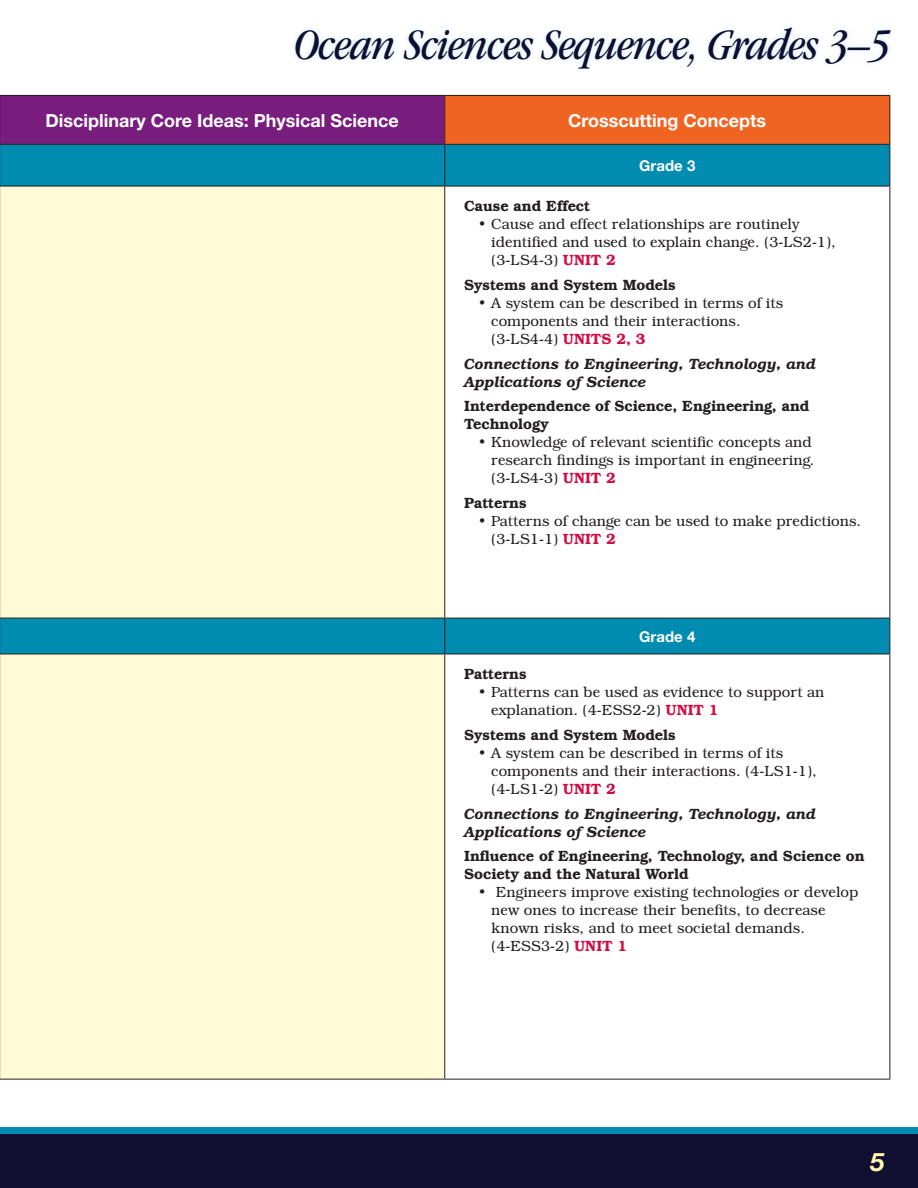
<style>
.page{position:relative;width:918px;height:1188px;background:#fff}
.page>*{position:absolute;margin:0;border:0;box-sizing:border-box;transform-origin:0 0}
._30_30_GarNarItalic{font:italic condensed 45px "ITC Garamond Std";letter-spacing:-.02em;color:#100e31}
.t1{font:italic 700 25.5px "Helvetica Neue";color:#fff8ae}
.t2{font:700 18px "Helvetica Neue";color:#fff}
.t3{font:300 15px/18px "Bookman IT Cby BT";color:#231f20}
.t4{font:600 15px/18px "Bookman IT Cby BT";color:#231f20}
.t5{font:italic 600 15px/18px "Bookman IT Cby BT";color:#231f20}
.t6{font:700 15px "Helvetica Neue";color:#fff}
.s1{font-weight:600;color:#d20d44}
</style>
<div class="page">
<div style="left:0;top:1128px;width:918px;height:60px;background:#008bb0"></div>
<div style="left:0;top:1134px;width:918px;height:54px;background:#100e31"></div>
<div style="left:0;top:95px;width:445px;height:49px;background:#781d7d"></div>
<div style="left:445px;top:95px;width:445px;height:49px;background:#f06422"></div>
<svg style="left:1px;top:145px;width:889px;height:509px"></svg>
<div style="left:1px;top:187px;width:443px;height:892px;background:#fffbd6"></div>
<hr style="left:0;top:95px;width:445px;height:1px;background:#231f20">
<hr style="left:0;top:96px;width:1px;height:48px;background:#231f20">
<hr style="left:445px;top:95px;width:445px;height:1px;background:#231f20">
<hr style="left:444px;top:96px;width:1px;height:48px;background:#231f20">
<hr style="left:890px;top:96px;width:1px;height:48px;background:#231f20">
<hr style="left:0;top:144px;width:445px;height:1px;background:#231f20">
<hr style="left:0;top:145px;width:1px;height:41px;background:#231f20">
<hr style="left:445px;top:144px;width:445px;height:1px;background:#231f20">
<hr style="left:444px;top:145px;width:1px;height:41px;background:#231f20">
<hr style="left:890px;top:145px;width:1px;height:41px;background:#231f20">
<hr style="left:0;top:186px;width:445px;height:1px;background:#231f20">
<hr style="left:0;top:186px;width:1px;height:432px;background:#231f20">
<hr style="left:445px;top:186px;width:445px;height:1px;background:#231f20">
<hr style="left:444px;top:186px;width:1px;height:432px;background:#231f20">
<hr style="left:890px;top:186px;width:1px;height:432px;background:#231f20">
<hr style="left:0;top:618px;width:445px;height:1px;background:#231f20">
<hr style="left:0;top:618px;width:1px;height:36px;background:#231f20">
<hr style="left:445px;top:618px;width:445px;height:1px;background:#231f20">
<hr style="left:444px;top:618px;width:1px;height:36px;background:#231f20">
<hr style="left:890px;top:618px;width:1px;height:36px;background:#231f20">
<hr style="left:0;top:654px;width:445px;height:1px;background:#231f20">
<hr style="left:0;top:654px;width:1px;height:425px;background:#231f20">
<hr style="left:445px;top:654px;width:445px;height:1px;background:#231f20">
<hr style="left:444px;top:654px;width:1px;height:425px;background:#231f20">
<hr style="left:890px;top:654px;width:1px;height:425px;background:#231f20">
<hr style="left:0;top:1079px;width:445px;height:1px;background:#231f20">
<hr style="left:445px;top:1079px;width:445px;height:1px;background:#231f20">
<div style="left:290px;top:22px;width:606px;height:53px;background:#6bcff6;opacity:.3"></div>
<p class="_30_30_GarNarItalic" style="left:294px;top:20px;width:598px">Ocean Sciences Sequence, Grades 3–5</p>
<p class="t2" style="left:46px;top:109px;width:355px">Disciplinary Core Ideas: Physical Science</p>
<p class="t2" style="left:568px;top:109px;width:200px">Crosscutting Concepts</p>
<p class="t6" style="left:639px;top:156px;width:58px">Grade 3</p>
<p class="t4" style="left:464px;top:197px;width:127px">Cause and Effect</p>
<p class="t3" style="left:491px;top:215px;width:346px;text-indent:-14px">• Cause and effect relationships are routinely identified and used to explain change. (3-LS2-1), (3-LS4-3) <span class="s1">UNIT 2</span></p>
<p class="t4" style="left:464px;top:276px;width:213px">Systems and System Models</p>
<p class="t3" style="left:491px;top:294px;width:293px;text-indent:-14px">• A system can be described in terms of its components and their interactions. (3-LS4-4) <span class="s1">UNITS 2, 3</span></p>
<p class="t5" style="left:464px;top:355px;width:353px">Connections to Engineering, Technology, and<br>Applications of Science</p>
<p class="t4" style="left:464px;top:397px;width:347px">Interdependence of Science, Engineering, and<br>Technology</p>
<p class="t3" style="left:491px;top:433px;width:325px;text-indent:-14px">• Knowledge of relevant scientific concepts and research findings is important in engineering. (3-LS4-3) <span class="s1">UNIT 2</span></p>
<p class="t4" style="left:464px;top:494px;width:64px">Patterns</p>
<p class="t3" style="left:491px;top:512px;width:371px;text-indent:-14px">• Patterns of change can be used to make predictions. (3-LS1-1) <span class="s1">UNIT 2</span></p>
<p class="t6" style="left:639px;top:627px;width:58px">Grade 4</p>
<p class="t4" style="left:464px;top:665px;width:64px">Patterns</p>
<p class="t3" style="left:491px;top:683px;width:335px;text-indent:-14px">• Patterns can be used as evidence to support an explanation. (4-ESS2-2) <span class="s1">UNIT 1</span></p>
<p class="t4" style="left:464px;top:726px;width:213px">Systems and System Models</p>
<p class="t3" style="left:491px;top:744px;width:327px;text-indent:-14px">• A system can be described in terms of its components and their interactions. (4-LS1-1), (4-LS1-2) <span class="s1">UNIT 2</span></p>
<p class="t5" style="left:464px;top:805px;width:353px">Connections to Engineering, Technology, and<br>Applications of Science</p>
<p class="t4" style="left:464px;top:847px;width:402px">Influence of Engineering, Technology, and Science on<br>Society and the Natural World</p>
<p class="t3" style="left:491px;top:883px;width:369px;text-indent:-14px">• Engineers improve existing technologies or develop new ones to increase their benefits, to decrease known risks, and to meet societal demands. (4-ESS3-2) <span class="s1">UNIT 1</span></p>
<h2 class="t1" style="left:870px;top:1146px;width:16px">5</h2>
</div>
